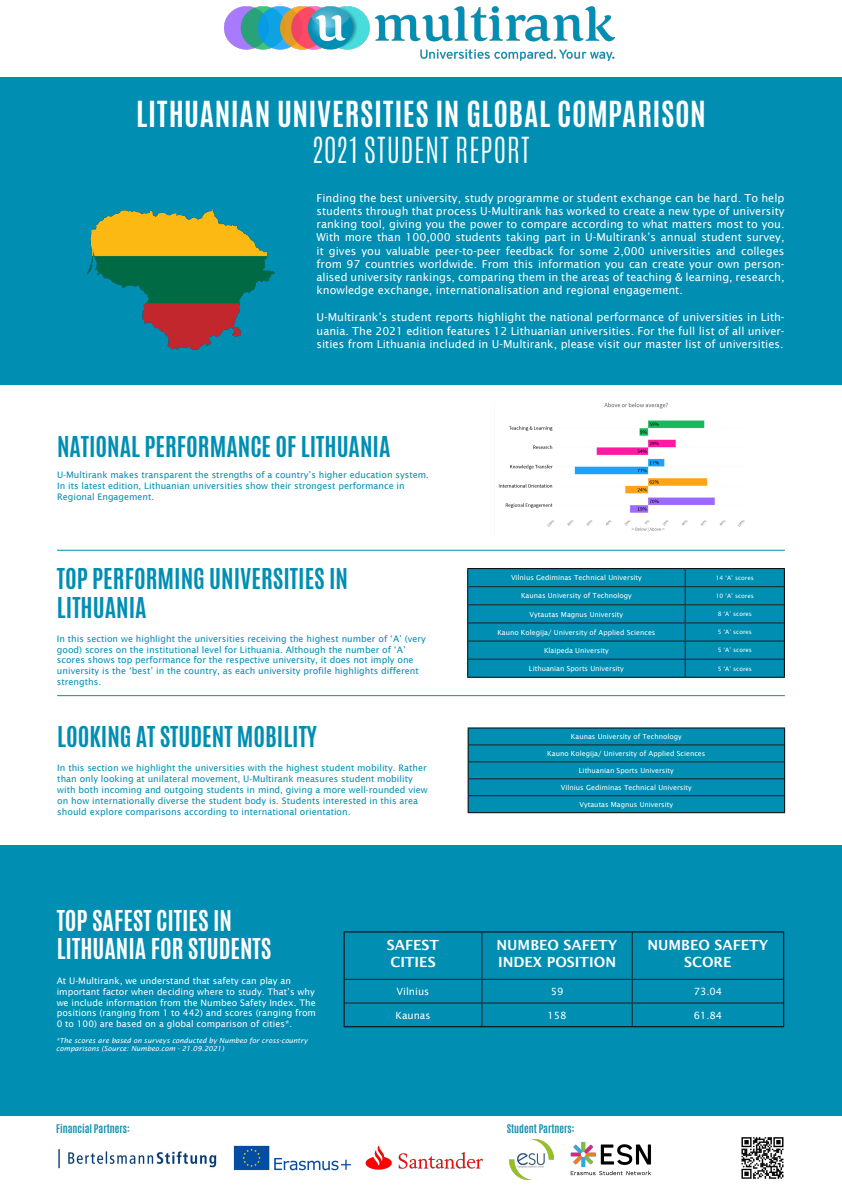
<style>
.page{position:relative;width:842px;height:1191px;background:#fff}
.page>*{position:absolute;margin:0;border:0;box-sizing:border-box;transform-origin:0 0}
.t1{font:700 30px "Antonio";letter-spacing:.02em;color:#fff}
.t2{font:300 30px "Antonio";letter-spacing:.035em;color:#fff}
.t3{font:700 24px/28.8px "Antonio";color:#008eb3}
.t4{font:700 24px/28.8px "Antonio";color:#fff}
.t5{font:600 14px/16.8px "Lucida Sans";color:#fff}
.main_body{font:11px/13.2px "Lucida Sans";color:#fff;text-align:justify}
.Body_Text_-_Align_Le{font:700 10px "Antonio";color:#198fb4}
.t6{font:10px "Lucida Sans";color:#fff}
.t7{font:9px/10.8px "Lucida Sans";color:#008eb3}
.t8{font:9px/10.8px "Lucida Sans";color:#fff}
.t9{font:7px "Lucida Sans";color:#fff}
.t10{font:italic 7px/8.4px "Lucida Sans";color:#fff}
.t11{font:6px "Lucida Sans";color:#fff}
</style>
<div class="page">
<img style="left:224px;top:7px;width:390px;height:53px">
<hr style="left:57px;top:695px;width:728px;height:1px;background:#008eb3">
<hr style="left:57px;top:550px;width:728px;height:1px;background:#008eb3">
<div style="left:0;top:77px;width:842px;height:307px;background:#008eb3"></div>
<img style="left:87px;top:209px;width:188px;height:141px">
<div style="left:0;top:845px;width:842px;height:270px;background:#008eb3"></div>
<hr style="left:481px;top:932px;width:1px;height:46px;background:#231f20">
<hr style="left:632px;top:932px;width:1px;height:46px;background:#231f20">
<hr style="left:345px;top:978px;width:137px;height:1px;background:#231f20">
<hr style="left:482px;top:978px;width:150px;height:1px;background:#231f20">
<hr style="left:632px;top:978px;width:151px;height:1px;background:#231f20">
<hr style="left:345px;top:1002px;width:137px;height:1px;background:#231f20">
<hr style="left:482px;top:1002px;width:150px;height:1px;background:#231f20">
<svg style="left:481px;top:979px;width:1px;height:47px"></svg>
<hr style="left:632px;top:1002px;width:151px;height:1px;background:#231f20">
<svg style="left:632px;top:979px;width:1px;height:47px"></svg>
<hr style="left:344px;top:1026px;width:138px;height:1px;background:#000">
<hr style="left:482px;top:1026px;width:150px;height:1px;background:#000">
<hr style="left:632px;top:1026px;width:152px;height:1px;background:#000">
<hr style="left:344px;top:931px;width:138px;height:1px;background:#000">
<hr style="left:344px;top:932px;width:1px;height:47px;background:#000">
<hr style="left:482px;top:931px;width:150px;height:1px;background:#000">
<hr style="left:632px;top:931px;width:152px;height:1px;background:#000">
<hr style="left:783px;top:932px;width:1px;height:47px;background:#000">
<svg style="left:344px;top:979px;width:1px;height:47px"></svg>
<svg style="left:783px;top:979px;width:1px;height:47px"></svg>
<hr style="left:467px;top:677px;width:218px;height:1px;background:#000">
<hr style="left:685px;top:677px;width:100px;height:1px;background:#000">
<svg style="left:467px;top:568px;width:318px;height:109px;background:#0286a8"></svg>
<hr style="left:468px;top:727px;width:317px;height:1px;background:#000">
<div style="left:468px;top:728px;width:317px;height:84px;background:#008eb3"></div>
<hr style="left:468px;top:812px;width:317px;height:1px;background:#000">
<hr style="left:469px;top:744px;width:315px;height:1px;background:#231f20">
<hr style="left:469px;top:761px;width:315px;height:1px;background:#231f20">
<hr style="left:469px;top:778px;width:315px;height:1px;background:#231f20">
<hr style="left:469px;top:795px;width:315px;height:1px;background:#231f20">
<img style="left:498px;top:402px;width:247px;height:130px">
<img style="left:58px;top:1149px;width:159px;height:20px">
<img style="left:233px;top:1145px;width:118px;height:26px">
<img style="left:365px;top:1145px;width:118px;height:25px">
<img style="left:509px;top:1139px;width:45px;height:40px">
<img style="left:570px;top:1142px;width:81px;height:34px">
<img style="left:741px;top:1137px;width:43px;height:42px">
<p class="t1" style="left:136px;top:92px;width:571px">LITHUANIAN UNIVERSITIES IN GLOBAL COMPARISON</p>
<p class="t2" style="left:312px;top:129px;width:219px">2021 STUDENT REPORT</p>
<p class="main_body" style="left:316px;top:191px;width:469px">Finding the best university, study programme or student exchange can be hard. To help students through that process U-Multirank has worked to create a new type of university ranking tool, giving you the power to compare according to what matters most to you.<br>With more than 100,000 students taking part in U-Multirank’s annual student survey, it gives you valuable peer-to-peer feedback for some 2,000 universities and colleges from 97 countries worldwide. From this information you can create your own person&shy;alised university rankings, comparing them in the areas of teaching &amp; learning, research, knowledge exchange, internationalisation and regional engagement.</p>
<p class="main_body" style="left:316px;top:311px;width:469px">U-Multirank’s student reports highlight the national performance of universities in Lith&shy;uania. The 2021 edition features 12 Lithuanian universities. For the full list of all univer&shy;sities from Lithuania included in U-Multirank, please visit our master list of universities.</p>
<p class="t3" style="left:57px;top:432px;width:335px">NATIONAL PERFORMANCE OF LITHUANIA</p>
<p class="t7" style="left:57px;top:469px;width:373px">U-Multirank makes transparent the strengths of a country’s higher education system.<br>In its latest edition, Lithuanian universities show their strongest performance in<br>Regional Engagement.</p>
<p class="t3" style="left:57px;top:564px;width:293px">TOP PERFORMING UNIVERSITIES IN<br>LITHUANIA</p>
<p class="t7" style="left:57px;top:633px;width:370px">In this section we highlight the universities receiving the highest number of ‘A’ (very good) scores on the institutional level for Lithuania. Although the number of ‘A’ scores shows top performance for the respective university, it does not imply one university is the ‘best’ in the country, as each university profile highlights different strengths.</p>
<p class="t3" style="left:57px;top:722px;width:261px">LOOKING AT STUDENT MOBILITY</p>
<p class="t7" style="left:57px;top:763px;width:372px">In this section we highlight the universities with the highest student mobility. Rather than only looking at unilateral movement, U-Multirank measures student mobility with both incoming and outgoing students in mind, giving a more well-rounded view on how internationally diverse the student body is. Students interested in this area should explore comparisons according to international orientation.</p>
<p class="t9" style="left:511px;top:574px;width:132px">Vilnius Gediminas Technical University</p>
<p class="t11" style="left:716px;top:574px;width:39px">14 ‘A’ scores</p>
<p class="t9" style="left:521px;top:592px;width:112px">Kaunas University of Technology</p>
<p class="t11" style="left:716px;top:592px;width:39px">10 ‘A’ scores</p>
<p class="t9" style="left:530px;top:610px;width:95px">Vytautas Magnus University</p>
<p class="t11" style="left:718px;top:610px;width:36px">8 ‘A’ scores</p>
<p class="t9" style="left:497px;top:628px;width:160px">Kauno Kolegija/ University of Applied Sciences</p>
<p class="t11" style="left:718px;top:629px;width:36px">5 ‘A’ scores</p>
<p class="t9" style="left:544px;top:646px;width:66px">Klaipeda University</p>
<p class="t11" style="left:718px;top:647px;width:36px">5 ‘A’ scores</p>
<p class="t9" style="left:529px;top:664px;width:96px">Lithuanian Sports University</p>
<p class="t11" style="left:718px;top:665px;width:36px">5 ‘A’ scores</p>
<p class="t9" style="left:571px;top:732px;width:112px">Kaunas University of Technology</p>
<p class="t9" style="left:547px;top:749px;width:160px">Kauno Kolegija/ University of Applied Sciences</p>
<p class="t9" style="left:579px;top:766px;width:96px">Lithuanian Sports University</p>
<p class="t9" style="left:561px;top:783px;width:132px">Vilnius Gediminas Technical University</p>
<p class="t9" style="left:580px;top:800px;width:95px">Vytautas Magnus University</p>
<p class="t4" style="left:57px;top:906px;width:216px">TOP SAFEST CITIES IN<br>LITHUANIA FOR STUDENTS</p>
<p class="t8" style="left:57px;top:975px;width:261px">At U-Multirank, we understand that safety can play an important factor when deciding where to study. That’s why we include information from the Numbeo Safety Index. The positions (ranging from 1 to 442) and scores (ranging from 0 to 100) are based on a global comparison of cities*.</p>
<p class="t10" style="left:56px;top:1036px;width:253px">*The scores are based on surveys conducted by Numbeo for cross-country comparisons (Source: Numbeo.com - 21.09.2021)</p>
<p class="t5" style="left:387px;top:936px;width:54px">SAFEST</p>
<p class="t5" style="left:390px;top:953px;width:47px">CITIES</p>
<p class="t5" style="left:496px;top:936px;width:123px">NUMBEO SAFETY<br>INDEX POSITION</p>
<p class="t5" style="left:647px;top:936px;width:123px">NUMBEO SAFETY</p>
<p class="t5" style="left:684px;top:953px;width:49px">SCORE</p>
<p class="t6" style="left:397px;top:985px;width:34px">Vilnius</p>
<p class="t6" style="left:551px;top:985px;width:14px">59</p>
<p class="t6" style="left:694px;top:985px;width:30px">73.04</p>
<p class="t6" style="left:395px;top:1009px;width:37px">Kaunas</p>
<p class="t6" style="left:548px;top:1009px;width:20px">158</p>
<p class="t6" style="left:694px;top:1009px;width:30px">61.84</p>
<p class="Body_Text_-_Align_Le" style="left:56px;top:1120px;width:75px">Financial Partners:</p>
<p class="Body_Text_-_Align_Le" style="left:507px;top:1120px;width:69px">Student Partners:</p>
</div>
